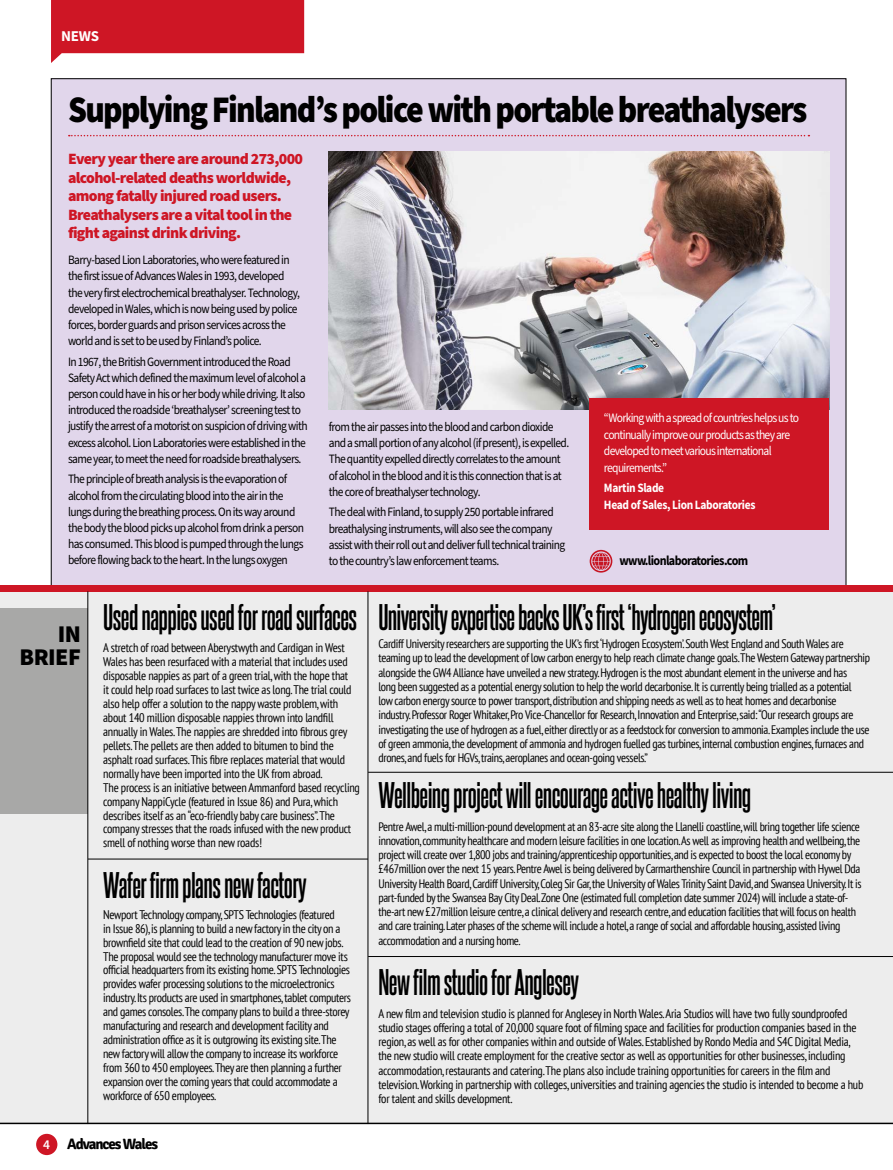
<style>
.page{position:relative;width:893px;height:1170px;background:#fff}
.page>*{position:absolute;margin:0;border:0;box-sizing:border-box;transform-origin:0 0}
.News_Headline{font:900 37.5px "Source Sans Pro";letter-spacing:-.05em;color:#000;scale:.9 1}
.In_Brief_Headers{font:700 31.5px "Steelfish Rg";letter-spacing:-.02em;color:#000}
.IN_BRIEF{font:900 24px/22.5px "Source Sans Pro";letter-spacing:-.025em;color:#000;text-align:right}
.News_Text{font:900 15.75px/18.6px "Source Sans Pro";letter-spacing:-.04em;color:#ce1625}
.Folios{font:700 15px "Signika";letter-spacing:-.07em;color:#000}
.Page_Category_Left{font:700 15px "Source Sans Pro";color:#fff}
.Webs{font:700 13.5px "Source Sans Pro";letter-spacing:-.05em;color:#000;scale:.9 1}
.News_Text-2{font:12.9px/16.5px "Source Sans Pro";letter-spacing:-.06em;color:#fff;scale:.9 1}
.News_Text-3{font:12.75px/16.2px "Source Sans Pro";letter-spacing:-.05em;color:#000;scale:.9 1}
.News_Text-4{font:700 12.75px/16.5px "Source Sans Pro";letter-spacing:-.03em;color:#fff;scale:.9 1}
.In_Brief_Text{font:condensed 12.45px/14px "PT Sans";letter-spacing:-.03em;color:#000}
.In_Brief_Headers-2{font:condensed 12.45px/14.2px "PT Sans";letter-spacing:-.02em;color:#000}
.In_Brief_Text-2{font:condensed 12.3px/14.2px "PT Sans";letter-spacing:-.03em;color:#000}
.s1{font-family:"Source Sans Pro";font-weight:600;font-size:13.5px;color:#fff}
</style>
<div class="page">
<svg style="left:51px;top:0;width:253px;height:63px;background:#d53946"></svg>
<div style="left:36px;top:1133px;width:21px;height:21px;background:#ce1625;border-radius:50%"></div>
<div style="left:51px;top:79px;width:795px;height:508px;background:#e1d6eb"></div>
<div style="left:0;top:589px;width:893px;height:534px;background:#ededed"></div>
<div style="left:0;top:608px;width:87px;height:205px;background:#a8a8a7"></div>
<svg style="left:590px;top:550px;width:22px;height:22px"></svg>
<div style="left:0;top:585px;width:893px;height:6px;background:#ce1625"></div>
<hr style="left:0;top:1122px;width:893px;height:1px;background:#000">
<hr style="left:88px;top:591px;width:1px;height:532px;background:#000">
<hr style="left:368px;top:591px;width:1px;height:532px;background:#000">
<hr style="left:88px;top:858px;width:280px;height:1px;background:#000">
<hr style="left:368px;top:772px;width:525px;height:1px;background:#000">
<hr style="left:368px;top:956px;width:525px;height:1px;background:#000">
<svg style="left:69px;top:135px;width:740px;height:1px"></svg>
<img style="left:329px;top:151px;width:500px;height:258px">
<div style="left:590px;top:398px;width:239px;height:131px;background:#ce1625"></div>
<h1 class="Page_Category_Left" style="left:61px;top:26px;width:39px">NEWS</h1>
<h2 class="News_Headline" style="left:68px;top:84px;width:823px">Supplying Finland’s police with portable breathalysers</h2>
<p class="News_Text" style="left:68px;top:150px;width:237px">Every year there are around 273,000 alcohol-related deaths worldwide, among fatally injured road users.<br>Breathalysers are a vital tool in the fight against drink driving.</p>
<p class="News_Text-3" style="left:68px;top:252px;width:259px">Barry-based Lion Laboratories, who were featured in the first issue of Advances Wales in 1993, developed the very first electrochemical breathalyser. Technology, developed in Wales, which is now being used by police forces, border guards and prison services across the world and is set to be used by Finland’s police.</p>
<p class="News_Text-3" style="left:68px;top:353px;width:268px">In 1967, the British Government introduced the Road Safety Act which defined the maximum level of alcohol a person could have in his or her body while driving. It also introduced the roadside ‘breathalyser’ screening test to justify the arrest of a motorist on suspicion of driving with excess alcohol. Lion Laboratories were established in the same year, to meet the need for roadside breathalysers.</p>
<p class="News_Text-3" style="left:68px;top:471px;width:264px">The principle of breath analysis is the evaporation of alcohol from the circulating blood into the air in the lungs during the breathing process. On its way around the body the blood picks up alcohol from drink a person has consumed. This blood is pumped through the lungs before flowing back to the heart. In the lungs oxygen</p>
<p class="News_Text-2" style="left:604px;top:410px;width:218px">“Working with a spread of countries helps us to continually improve our products as they are developed to meet various international requirements.”</p>
<p class="News_Text-4" style="left:604px;top:479px;width:170px">Martin Slade<br>Head of Sales, Lion Laboratories</p>
<p class="News_Text-3" style="left:329px;top:419px;width:269px">from the air passes into the blood and carbon dioxide and a small portion of any alcohol (if present), is expelled.<br>The quantity expelled directly correlates to the amount of alcohol in the blood and it is this connection that is at the core of breathalyser technology.</p>
<p class="News_Text-3" style="left:329px;top:504px;width:264px">The deal with Finland, to supply 250 portable infrared breathalysing instruments, will also see the company assist with their roll out and deliver full technical training to the country’s law enforcement teams.</p>
<p class="Webs" style="left:619px;top:551px;width:145px">www.lionlaboratories.com</p>
<h5 class="IN_BRIEF" style="left:20px;top:623px;width:63px">IN<br>BRIEF</h5>
<h3 class="In_Brief_Headers" style="left:103px;top:597px;width:255px">Used nappies used for road surfaces</h3>
<p class="In_Brief_Text" style="left:103px;top:640px;width:258px">A stretch of road between Aberystwyth and Cardigan in West Wales has been resurfaced with a material that includes used disposable nappies as part of a green trial, with the hope that<br>it could help road surfaces to last twice as long. The trial could also help offer a solution to the nappy waste problem, with about 140 million disposable nappies thrown into landfill annually in Wales. The nappies are shredded into fibrous grey pellets. The pellets are then added to bitumen to bind the asphalt road surfaces. This fibre replaces material that would normally have been imported into the UK from abroad.<br>The process is an initiative between Ammanford based recycling company NappiCycle (featured in Issue 86) and Pura, which describes itself as an “eco-friendly baby care business”. The company stresses that the roads infused with the new product smell of nothing worse than new roads!</p>
<h3 class="In_Brief_Headers" style="left:103px;top:866px;width:205px">Wafer firm plans new factory</h3>
<p class="In_Brief_Text" style="left:103px;top:906px;width:249px">Newport Technology company, SPTS Technologies (featured<br>in Issue 86), is planning to build a new factory in the city on a brownfield site that could lead to the creation of 90 new jobs.<br>The proposal would see the technology manufacturer move its official headquarters from its existing home. SPTS Technologies provides wafer processing solutions to the microelectronics industry. Its products are used in smartphones, tablet computers and games consoles. The company plans to build a three-storey manufacturing and research and development facility and administration office as it is outgrowing its existing site. The new factory will allow the company to increase its workforce from 360 to 450 employees. They are then planning a further expansion over the coming years that could accommodate a workforce of 650 employees.</p>
<p class="Folios" style="left:43px;top:1134px;width:116px"><span class="s1">4</span> Advances Wales</p>
<h3 class="In_Brief_Headers" style="left:378px;top:597px;width:399px">University expertise backs UK’s first ‘hydrogen ecosystem’</h3>
<p class="In_Brief_Text-2" style="left:378px;top:636px;width:493px">Cardiff University researchers are supporting the UK’s first ‘Hydrogen Ecosystem’. South West England and South Wales are teaming up to lead the development of low carbon energy to help reach climate change goals.The Western Gateway partnership alongside the GW4 Alliance have unveiled a new strategy. Hydrogen is the most abundant element in the universe and has<br>long been suggested as a potential energy solution to help the world decarbonise. It is currently being trialled as a potential<br>low carbon energy source to power transport, distribution and shipping needs as well as to heat homes and decarbonise industry. Professor Roger Whitaker, Pro Vice-Chancellor for Research, Innovation and Enterprise, said: “Our research groups are investigating the use of hydrogen as a fuel, either directly or as a feedstock for conversion to ammonia. Examples include the use of green ammonia, the development of ammonia and hydrogen fuelled gas turbines, internal combustion engines, furnaces and drones, and fuels for HGVs, trains, aeroplanes and ocean-going vessels.”</p>
<h3 class="In_Brief_Headers" style="left:378px;top:775px;width:374px">Wellbeing project will encourage active healthy living</h3>
<p class="In_Brief_Text-2" style="left:378px;top:818px;width:485px">Pentre Awel, a multi-million-pound development at an 83-acre site along the Llanelli coastline, will bring together life science innovation, community healthcare and modern leisure facilities in one location.As well as improving health and wellbeing, the project will create over 1,800 jobs and training/apprenticeship opportunities, and is expected to boost the local economy by £467million over the next 15 years. Pentre Awel is being delivered by Carmarthenshire Council in partnership with Hywel Dda University Health Board, Cardiff University, Coleg Sir Gar, the University of Wales Trinity Saint David, and Swansea University. It is part-funded by the Swansea Bay City Deal. Zone One (estimated full completion date summer 2024) will include a state-of&shy;the-art new £27million leisure centre, a clinical delivery and research centre, and education facilities that will focus on health and care training. Later phases of the scheme will include a hotel, a range of social and affordable housing, assisted living accommodation and a nursing home.</p>
<h3 class="In_Brief_Headers" style="left:378px;top:962px;width:202px">New film studio for Anglesey</h3>
<h3 class="In_Brief_Headers-2" style="left:378px;top:1005px;width:486px">A new film and television studio is planned for Anglesey in North Wales. Aria Studios will have two fully soundproofed studio stages offering a total of 20,000 square foot of filming space and facilities for production companies based in the region, as well as for other companies within and outside of Wales. Established by Rondo Media and S4C Digital Media, the new studio will create employment for the creative sector as well as opportunities for other businesses, including accommodation, restaurants and catering. The plans also include training opportunities for careers in the film and television. Working in partnership with colleges, universities and training agencies the studio is intended to become a hub for talent and skills development.</h3>
</div>
